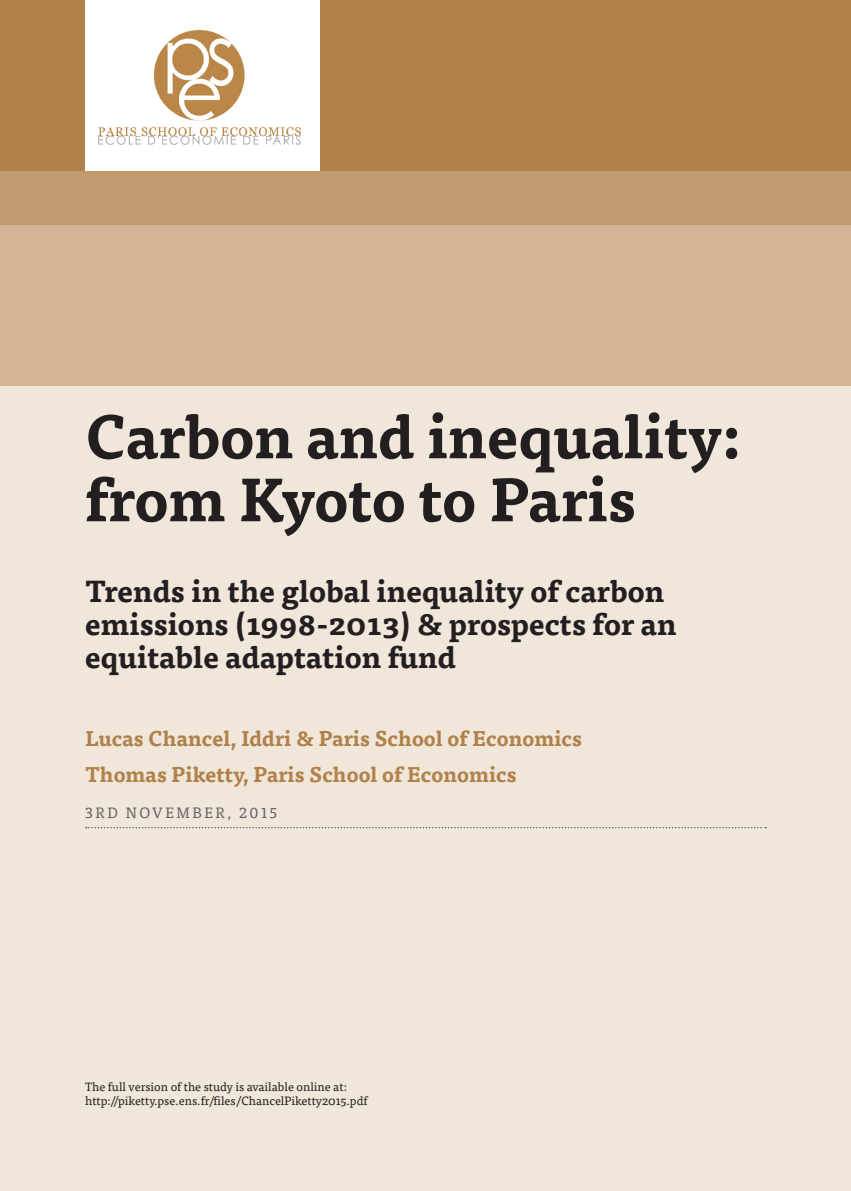
<style>
.page{position:relative;width:851px;height:1191px;background:#fff}
.page>*{position:absolute;margin:0;border:0;box-sizing:border-box;transform-origin:0 0}
.TitrePublication{font:700 60px/63px "Tisa Pro";color:#231f20}
.SurTitrePublication{font:700 30px/33px "Tisa Pro";color:#231f20}
.Auteur{font:700 21px "Tisa Pro";color:#b1814b}
.Date{font:15px "Tisa Pro";letter-spacing:.17em;color:#636366}
.NBP{font:12px "Tisa Pro";color:#231f20}
</style>
<div class="page">
<div style="left:0;top:50px;width:850px;height:1141px;background:#f0e7da"></div>
<div style="left:0;top:94px;width:850px;height:292px;background:#d3b596"></div>
<div style="left:0;top:10px;width:850px;height:214px;background:#c19a6e"></div>
<div style="left:0;top:0;width:850px;height:170px;background:#b1814b"></div>
<svg style="left:86px;top:827px;width:680px;height:1px"></svg>
<div style="left:85px;top:0;width:234px;height:170px;background:#fff"></div>
<img style="left:98px;top:29px;width:203px;height:116px">
<p class="TitrePublication" style="left:85px;top:402px;width:657px">Carbon and inequality: from Kyoto to Paris</p>
<p class="SurTitrePublication" style="left:85px;top:573px;width:593px">Trends in the global inequality of carbon emissions (1998-2013) &amp; prospects for an equitable adaptation fund</p>
<p class="Auteur" style="left:85px;top:722px;width:498px">Lucas Chancel, Iddri &amp; Paris School of Economics</p>
<p class="Auteur" style="left:85px;top:758px;width:433px">Thomas Piketty, Paris School of Economics</p>
<p class="Date" style="left:85px;top:802px;width:194px">3RD NOVEMBER, 2015</p>
<p class="NBP" style="left:85px;top:1078px;width:263px">The full version of the study is available online at:</p>
<p class="NBP" style="left:85px;top:1092px;width:284px">http://piketty.pse.ens.fr/files/ChancelPiketty2015.pdf</p>
</div>
